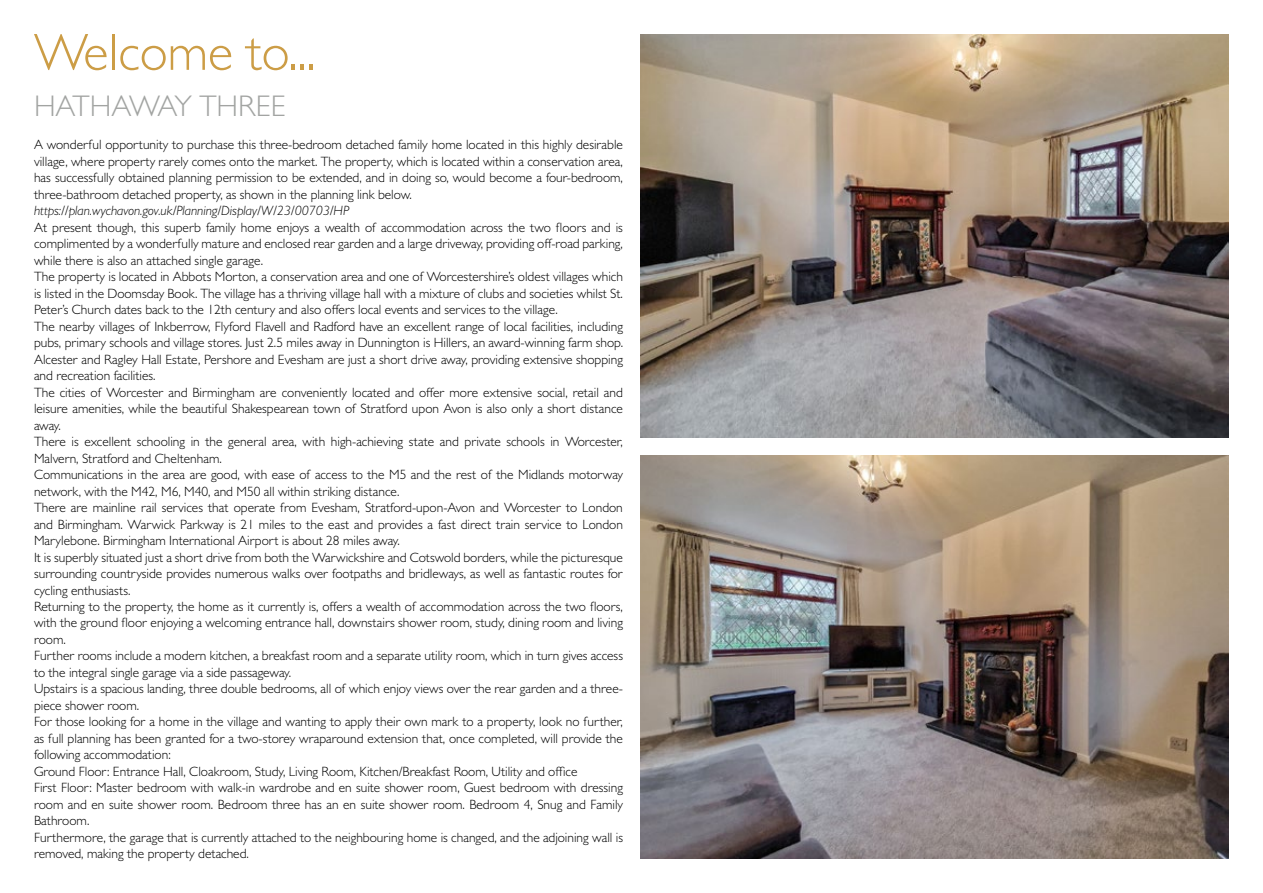
<style>
.page{position:relative;width:1263px;height:893px;background:#fff}
.page>*{position:absolute;margin:0;border:0;box-sizing:border-box;transform-origin:0 0}
.t1{font:300 52.5px "Gill Sans";color:#cc9d46}
.t2{font:300 30px "Gill Sans";color:#a2a4a2}
.t3{font:300 13.5px/16.5px "Gill Sans";color:#000;text-align:justify}
.t4{font:italic 300 13.5px "Gill Sans";color:#000}
</style>
<div class="page">
<img style="left:640px;top:34px;width:589px;height:404px">
<img style="left:640px;top:455px;width:589px;height:404px">
<h1 class="t1" style="left:34px;top:21px;width:283px">Welcome to...</h1>
<h2 class="t2" style="left:34px;top:88px;width:253px">HATHAWAY THREE</h2>
<p class="t3" style="left:34px;top:136px;width:590px">A wonderful opportunity to purchase this three-bedroom detached family home located in this highly desirable village, where property rarely comes onto the market. The property, which is located within a conservation area, has successfully obtained planning permission to be extended, and in doing so, would become a four-bedroom, three-bathroom detached property, as shown in the planning link below.</p>
<p class="t4" style="left:34px;top:202px;width:317px">https://plan.wychavon.gov.uk/Planning/Display/W/23/00703/HP</p>
<p class="t3" style="left:34px;top:219px;width:591px;text-align:left">At present though, this superb family home enjoys a wealth of accommodation across the two floors and is complimented by a wonderfully mature and enclosed rear garden and a large driveway, providing off-road parking, while there is also an attached single garage.<br>The property is located in Abbots Morton, a conservation area and one of Worcestershire’s oldest villages which is listed in the Doomsday Book. The village has a thriving village hall with a mixture of clubs and societies whilst St.<br>Peter’s Church dates back to the 12th century and also offers local events and services to the village.<br>The nearby villages of Inkberrow, Flyford Flavell and Radford have an excellent range of local facilities, including pubs, primary schools and village stores. Just 2.5 miles away in Dunnington is Hillers, an award-winning farm shop.<br>Alcester and Ragley Hall Estate, Pershore and Evesham are just a short drive away, providing extensive shopping and recreation facilities.<br>The cities of Worcester and Birmingham are conveniently located and offer more extensive social, retail and leisure amenities, while the beautiful Shakespearean town of Stratford upon Avon is also only a short distance away.<br>There is excellent schooling in the general area, with high-achieving state and private schools in Worcester, Malvern, Stratford and Cheltenham.<br>Communications in the area are good, with ease of access to the M5 and the rest of the Midlands motorway network, with the M42, M6, M40, and M50 all within striking distance.<br>There are mainline rail services that operate from Evesham, Stratford-upon-Avon and Worcester to London and Birmingham. Warwick Parkway is 21 miles to the east and provides a fast direct train service to London Marylebone. Birmingham International Airport is about 28 miles away.<br>It is superbly situated just a short drive from both the Warwickshire and Cotswold borders, while the picturesque surrounding countryside provides numerous walks over footpaths and bridleways, as well as fantastic routes for cycling enthusiasts.<br>Returning to the property, the home as it currently is, offers a wealth of accommodation across the two floors, with the ground floor enjoying a welcoming entrance hall, downstairs shower room, study, dining room and living room.<br>Further rooms include a modern kitchen, a breakfast room and a separate utility room, which in turn gives access to the integral single garage via a side passageway.<br>Upstairs is a spacious landing, three double bedrooms, all of which enjoy views over the rear garden and a three&shy;piece shower room.<br>For those looking for a home in the village and wanting to apply their own mark to a property, look no further, as full planning has been granted for a two-storey wraparound extension that, once completed, will provide the following accommodation:<br>Ground Floor: Entrance Hall, Cloakroom, Study, Living Room, Kitchen/Breakfast Room, Utility and office<br>First Floor: Master bedroom with walk-in wardrobe and en suite shower room, Guest bedroom with dressing room and en suite shower room. Bedroom three has an en suite shower room. Bedroom 4, Snug and Family Bathroom.<br>Furthermore, the garage that is currently attached to the neighbouring home is changed, and the adjoining wall is removed, making the property detached.</p>
</div>
